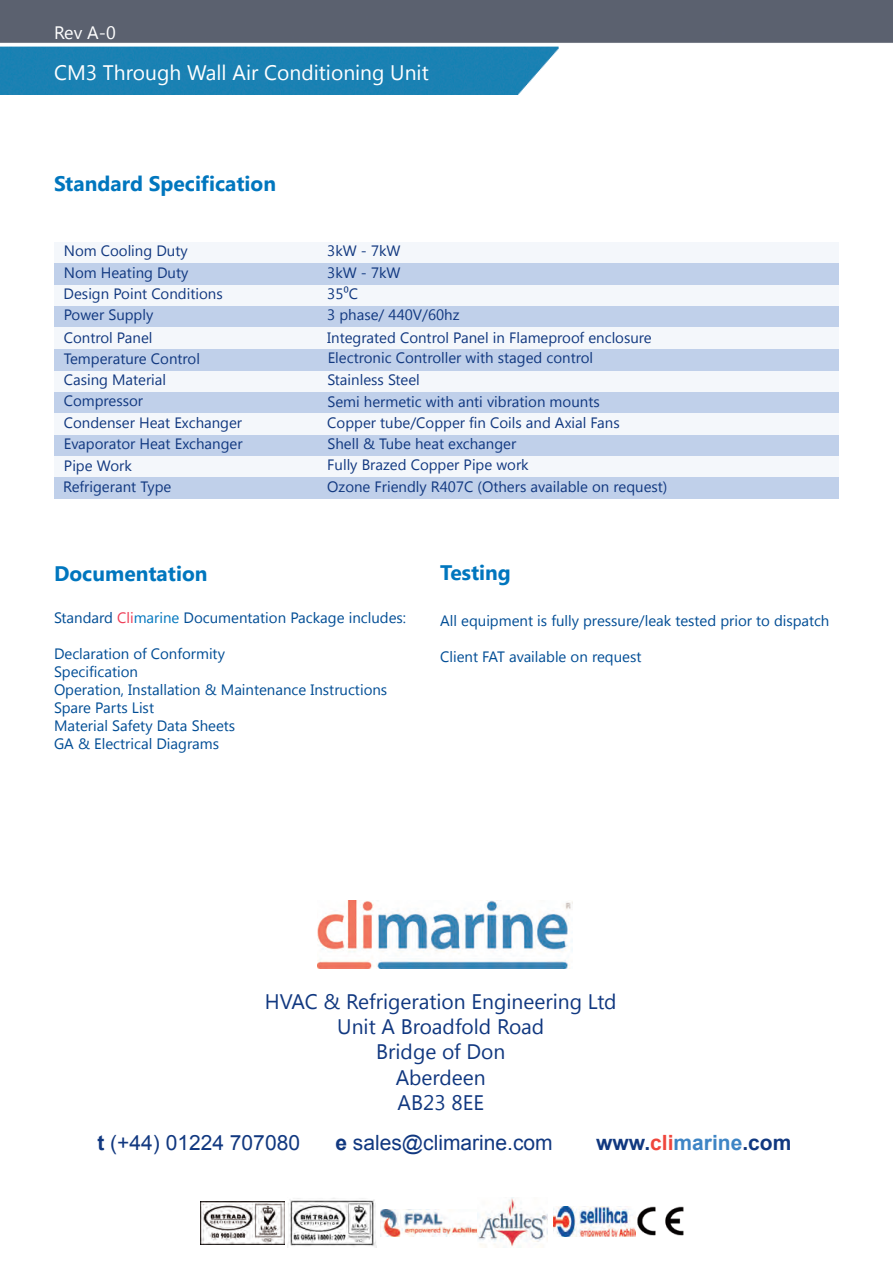
<style>
.page{position:relative;width:893px;height:1263px;background:#fff}
.page>*{position:absolute;margin:0;border:0;box-sizing:border-box;transform-origin:0 0}
.t1{font:21px/25.2px "Segoe UI";color:#113880;text-align:center}
.t2{font:700 21px "Segoe UI";color:#0076be}
.t3{font:21px "Arial";color:#113880}
.t4{font:21px "Segoe UI";color:#fff}
.t5{font:700 21px "Arial";color:#113880}
.t6{font:18px "Segoe UI";color:#fff}
.t7{font:15px/21.5px "Segoe UI";color:#113880}
.t8{font:15px/18px "Segoe UI";color:#014d95}
.s1{color:#ee3d56}
.s2{color:#0076be}
.s3{font-weight:700}
.s4{color:#ef463c}
.s5{color:#3e85c5}
</style>
<div class="page">
<svg style="left:0;top:94px;width:519px;height:1px"></svg>
<img style="left:0;top:0;width:893px;height:94px">
<div style="left:54px;top:242px;width:785px;height:22px;background:#f4f7fb"></div>
<div style="left:54px;top:285px;width:785px;height:21px;background:#f4f7fb"></div>
<div style="left:54px;top:306px;width:785px;height:22px;background:#c0d0ea"></div>
<div style="left:54px;top:371px;width:785px;height:21px;background:#f4f7fb"></div>
<div style="left:54px;top:392px;width:785px;height:21px;background:#c0d0ea"></div>
<div style="left:54px;top:413px;width:785px;height:22px;background:#f4f7fb"></div>
<div style="left:54px;top:435px;width:785px;height:21px;background:#c0d0ea"></div>
<div style="left:54px;top:456px;width:785px;height:22px;background:#f4f7fb"></div>
<div style="left:54px;top:478px;width:785px;height:21px;background:#c0d0ea"></div>
<div style="left:54px;top:328px;width:785px;height:21px;background:#f4f7fb"></div>
<div style="left:54px;top:349px;width:785px;height:21px;background:#c0d0ea"></div>
<div style="left:54px;top:264px;width:785px;height:21px;background:#c0d0ea"></div>
<img style="left:318px;top:901px;width:255px;height:67px">
<img style="left:553px;top:1207px;width:83px;height:30px">
<img style="left:287px;top:1198px;width:90px;height:49px">
<svg style="left:200px;top:1201px;width:84px;height:44px"></svg>
<img style="left:200px;top:1202px;width:84px;height:42px">
<svg style="left:380px;top:1236px;width:67px;height:1px"></svg>
<img style="left:380px;top:1209px;width:98px;height:27px">
<img style="left:478px;top:1197px;width:69px;height:50px">
<img style="left:637px;top:1206px;width:47px;height:30px">
<p class="t6" style="left:54px;top:20px;width:63px">Rev A-0</p>
<h1 class="t4" style="left:54px;top:57px;width:376px">CM3 Through Wall Air Conditioning Unit</h1>
<h1 class="t2" style="left:54px;top:168px;width:224px">Standard Specification</h1>
<p class="t7" style="left:327px;top:239px;width:75px">3kW - 7kW</p>
<p class="t7" style="left:327px;top:282px;width:134px">35⁰C<br>3 phase/ 440V/60hz</p>
<p class="t7" style="left:64px;top:239px;width:125px">Nom Cooling Duty</p>
<p class="t7" style="left:64px;top:283px;width:161px;line-height:20.7px">Design Point Conditions<br>Power Supply</p>
<p class="t7" style="left:64px;top:261px;width:126px">Nom Heating Duty</p>
<p class="t7" style="left:327px;top:261px;width:75px">3kW - 7kW</p>
<p class="t7" style="left:64px;top:325px;width:138px">Control Panel<br>Temperature Control</p>
<p class="t7" style="left:327px;top:326px;width:326px;line-height:20.7px">Integrated Control Panel in Flameproof enclosure<br>Electronic Controller with staged control</p>
<p class="t7" style="left:63px;top:368px;width:181px">Casing Material<br>Compressor<br>Condenser Heat Exchanger<br>Evaporator Heat Exchanger<br>Pipe Work<br>Refrigerant Type</p>
<p class="t7" style="left:327px;top:369px;width:294px;line-height:21px">Stainless Steel<br>Semi hermetic with anti vibration mounts<br>Copper tube/Copper fin Coils and Axial Fans<br>Shell &amp; Tube heat exchanger<br>Fully Brazed Copper Pipe work</p>
<p class="t7" style="left:327px;top:475px;width:342px">Ozone Friendly R407C (Others available on request)</p>
<h1 class="t2" style="left:54px;top:558px;width:155px">Documentation</h1>
<p class="t8" style="left:54px;top:608px;width:354px">Standard <span class="s1">Cli</span><span class="s2">marine</span> Documentation Package includes:</p>
<p class="t8" style="left:54px;top:644px;width:335px">Declaration of Conformity<br>Specification<br>Operation, Installation &amp; Maintenance Instructions<br>Spare Parts List<br>Material Safety Data Sheets<br>GA &amp; Electrical Diagrams</p>
<h1 class="t2" style="left:440px;top:557px;width:72px">Testing</h1>
<p class="t8" style="left:440px;top:611px;width:391px">All equipment is fully pressure/leak tested prior to dispatch</p>
<p class="t8" style="left:440px;top:647px;width:203px">Client FAT available on request</p>
<h1 class="t1" style="left:265px;top:987px;width:353px">HVAC &amp; Refrigeration Engineering Ltd<br>Unit A Broadfold Road<br>Bridge of Don<br>Aberdeen<br>AB23 8EE</h1>
<h1 class="t3" style="left:97px;top:1131px;width:204px"><span class="s3">t</span> (+44) 01224 707080</h1>
<h1 class="t3" style="left:335px;top:1131px;width:219px"><span class="s3">e</span> sales@climarine.com</h1>
<h1 class="t5" style="left:596px;top:1131px;width:197px">www.<span class="s4">cli</span><span class="s5">marine</span>.com</h1>
</div>
